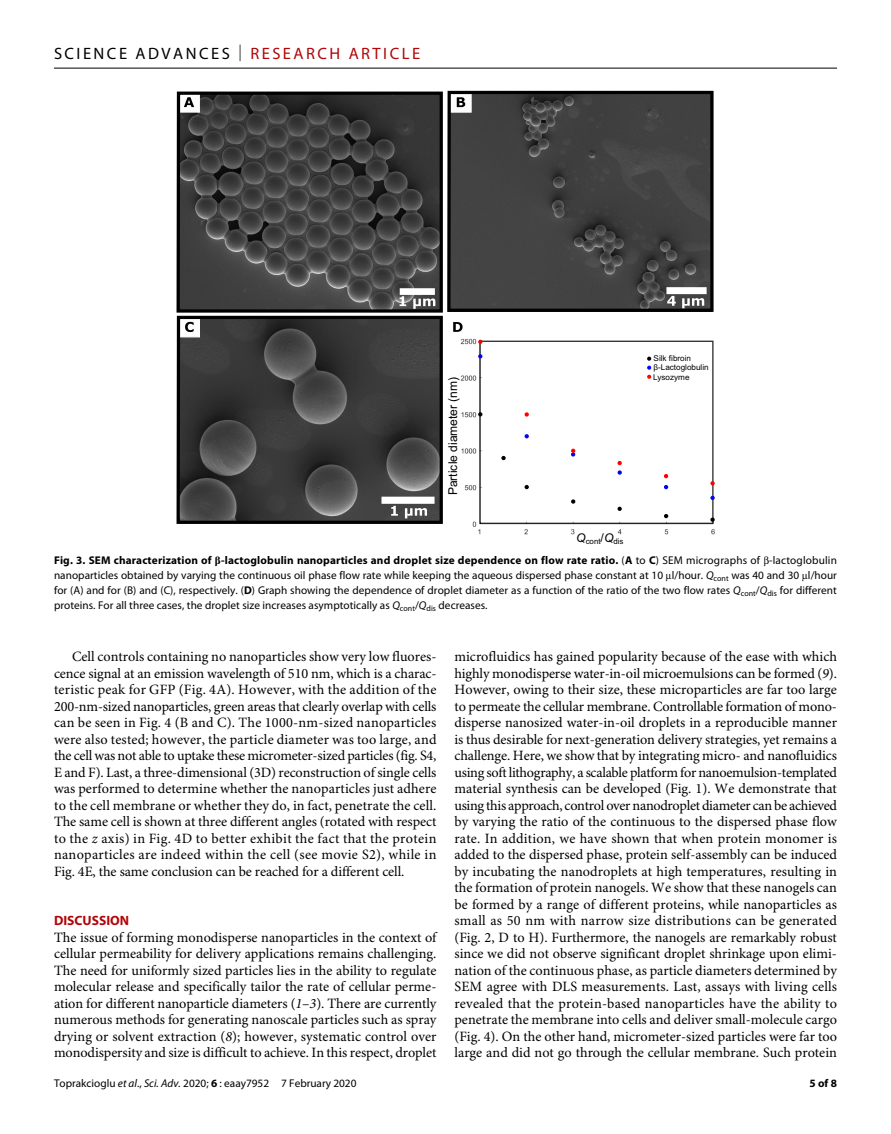
<style>
.page{position:relative;width:891px;height:1134px;background:#fff}
.page>*{position:absolute;margin:0;border:0;box-sizing:border-box;transform-origin:0 0}
.t1{font:16.5px "Myriad Pro";letter-spacing:.15em;color:#000}
.t2{font:14.25px/16.5px "Minion Pro";letter-spacing:-.005em;color:#000;text-align:justify}
.t3{font:700 13.5px "Myriad Pro";color:#b10508}
.t4{font:12.15px "Arial";color:#000}
.t5{font:11.25px/15px "Myriad Pro";letter-spacing:.005em;color:#000;text-align:justify}
.t6{font:700 11.25px "Myriad Pro";color:#000}
.t7{font:8.1px "Arial";color:#000}
.t8{font:7.8px "Arial";color:#000}
.s1{font-weight:300}
.s2{color:#b10508}
.s3{font-weight:700}
.s4{font-style:italic}
</style>
<div class="page">
<hr style="left:54px;top:68px;width:783px;height:1px;background:#000">
<svg style="left:176px;top:90px;width:538px;height:436px"></svg>
<svg style="left:647px;top:357px;width:4px;height:22px"></svg>
<hr style="left:480px;top:523px;width:233px;height:1px;background:#000">
<hr style="left:480px;top:341px;width:1px;height:183px;background:#000">
<hr style="left:479px;top:341px;width:234px;height:1px;background:#000">
<hr style="left:712px;top:341px;width:1px;height:182px;background:#000">
<svg style="left:478px;top:340px;width:4px;height:4px"></svg>
<svg style="left:525px;top:412px;width:4px;height:5px"></svg>
<svg style="left:664px;top:474px;width:4px;height:4px"></svg>
<svg style="left:710px;top:481px;width:5px;height:4px"></svg>
<svg style="left:710px;top:496px;width:5px;height:4px"></svg>
<svg style="left:664px;top:485px;width:4px;height:4px"></svg>
<svg style="left:618px;top:461px;width:4px;height:14px"></svg>
<svg style="left:571px;top:449px;width:4px;height:8px"></svg>
<svg style="left:525px;top:434px;width:4px;height:4px"></svg>
<svg style="left:478px;top:354px;width:4px;height:4px"></svg>
<svg style="left:478px;top:412px;width:4px;height:4px"></svg>
<svg style="left:501px;top:456px;width:5px;height:4px"></svg>
<svg style="left:525px;top:485px;width:4px;height:4px"></svg>
<svg style="left:571px;top:499px;width:4px;height:5px"></svg>
<svg style="left:618px;top:507px;width:4px;height:4px"></svg>
<svg style="left:664px;top:514px;width:4px;height:4px"></svg>
<svg style="left:710px;top:518px;width:5px;height:4px"></svg>
<p class="t1" style="left:54px;top:40px;width:368px">SCIENCE ADVANCES <span class="s1">|</span> <span class="s2">RESEARCH ARTICLE</span></p>
<p class="t4" style="left:445px;top:495px;width:120px;rotate:-90deg">Particle diameter (nm)</p>
<p class="t7" style="left:654px;top:353px;width:39px">Silk fibroin</p>
<p class="t7" style="left:653px;top:371px;width:38px">Lysozyme</p>
<p class="t7" style="left:653px;top:362px;width:57px">β-Lactoglobulin</p>
<p class="t8" style="left:576px;top:536px;width:49px"><sup>Q</sup>cont<sup>/</sup><sup>Q</sup>dis</p>
<p class="t5" style="left:54px;top:553px;width:785px"><span class="s3">Fig. 3. SEM characterization of -lactoglobulin nanoparticles and droplet size dependence on flow rate ratio.</span> (<span class="s3">A</span> to <span class="s3">C</span>) SEM micrographs of -lactoglobulin nanoparticles obtained by varying the continuous oil phase flow rate while keeping the aqueous dispersed phase constant at 10 l/hour. <span class="s4">Q</span><sub>cont</sub> was 40 and 30 l/hour for (A) and for (B) and (C), respectively. (<span class="s3">D</span>) Graph showing the dependence of droplet diameter as a function of the ratio of the two flow rates <span class="s4">Q</span><sub>cont</sub>/<span class="s4">Q</span><sub>dis</sub> for different proteins. For all three cases, the droplet size increases asymptotically as <span class="s4">Q</span><sub>cont</sub>/<span class="s4">Q</span><sub>dis</sub> decreases.</p>
<p class="t2" style="left:54px;top:650px;width:384px;text-indent:18px">Cell controls containing no nanoparticles show very low fluores&shy;cence signal at an emission wavelength of 510 nm, which is a charac&shy;teristic peak for GFP (Fig. 4A). However, with the addition of the 200-nm-sized nanoparticles, green areas that clearly overlap with cells can be seen in Fig. 4 (B and C). The 1000-nm-sized nanoparticles were also tested; however, the particle diameter was too large, and the cell was not able to uptake these micrometer-sized particles (fig. S4, E and F). Last, a three-dimensional (3D) reconstruction of single cells was performed to determine whether the nanoparticles just adhere to the cell membrane or whether they do, in fact, penetrate the cell.<br>The same cell is shown at three different angles (rotated with respect to the <span class="s4">z</span> axis) in Fig. 4D to better exhibit the fact that the protein nanoparticles are indeed within the cell (see movie S2), while in Fig. 4E, the same conclusion can be reached for a different cell.</p>
<p class="t3" style="left:54px;top:910px;width:77px">DISCUSSION</p>
<p class="t2" style="left:54px;top:930px;width:384px">The issue of forming monodisperse nanoparticles in the context of cellular permeability for delivery applications remains challenging.<br>The need for uniformly sized particles lies in the ability to regulate molecular release and specifically tailor the rate of cellular perme&shy;ation for different nanoparticle diameters (<span class="s4">1</span>–<span class="s4">3</span>). There are currently numerous methods for generating nanoscale particles such as spray drying or solvent extraction (<span class="s4">8</span>); however, systematic control over monodispersity and size is difficult to achieve. In this respect, droplet</p>
<p class="t5" style="left:54px;top:1076px;width:304px">Toprakcioglu <span class="s4">et al</span>., <span class="s4">Sci. Adv.</span> 2020; <span class="s3">6</span> : eaay7952 7 February 2020</p>
<p class="t2" style="left:454px;top:650px;width:384px">microfluidics has gained popularity because of the ease with which highly monodisperse water-in-oil microemulsions can be formed (<span class="s4">9</span>).<br>However, owing to their size, these microparticles are far too large to permeate the cellular membrane. Controllable formation of mono&shy;disperse nanosized water-in-oil droplets in a reproducible manner is thus desirable for next-generation delivery strategies, yet remains a challenge. Here, we show that by integrating micro- and nanofluidics using soft lithography, a scalable platform for nanoemulsion--templated material synthesis can be developed (Fig. 1). We demonstrate that using this approach, control over nanodroplet diameter can be achieved by varying the ratio of the continuous to the dispersed phase flow rate. In addition, we have shown that when protein monomer is added to the dispersed phase, protein self-assembly can be induced by incubating the nanodroplets at high temperatures, resulting in the formation of protein nanogels. We show that these nanogels can be formed by a range of different proteins, while nanoparticles as small as 50 nm with narrow size distributions can be generated (Fig. 2, D to H). Furthermore, the nanogels are remarkably robust since we did not observe significant droplet shrinkage upon elimi&shy;nation of the continuous phase, as particle diameters determined by SEM agree with DLS measurements. Last, assays with living cells revealed that the protein-based nanoparticles have the ability to penetrate the membrane into cells and deliver small-molecule cargo (Fig. 4). On the other hand, micrometer-sized particles were far too large and did not go through the cellular membrane. Such protein</p>
<p class="t6" style="left:810px;top:1074px;width:29px">5 of 8</p>
</div>
